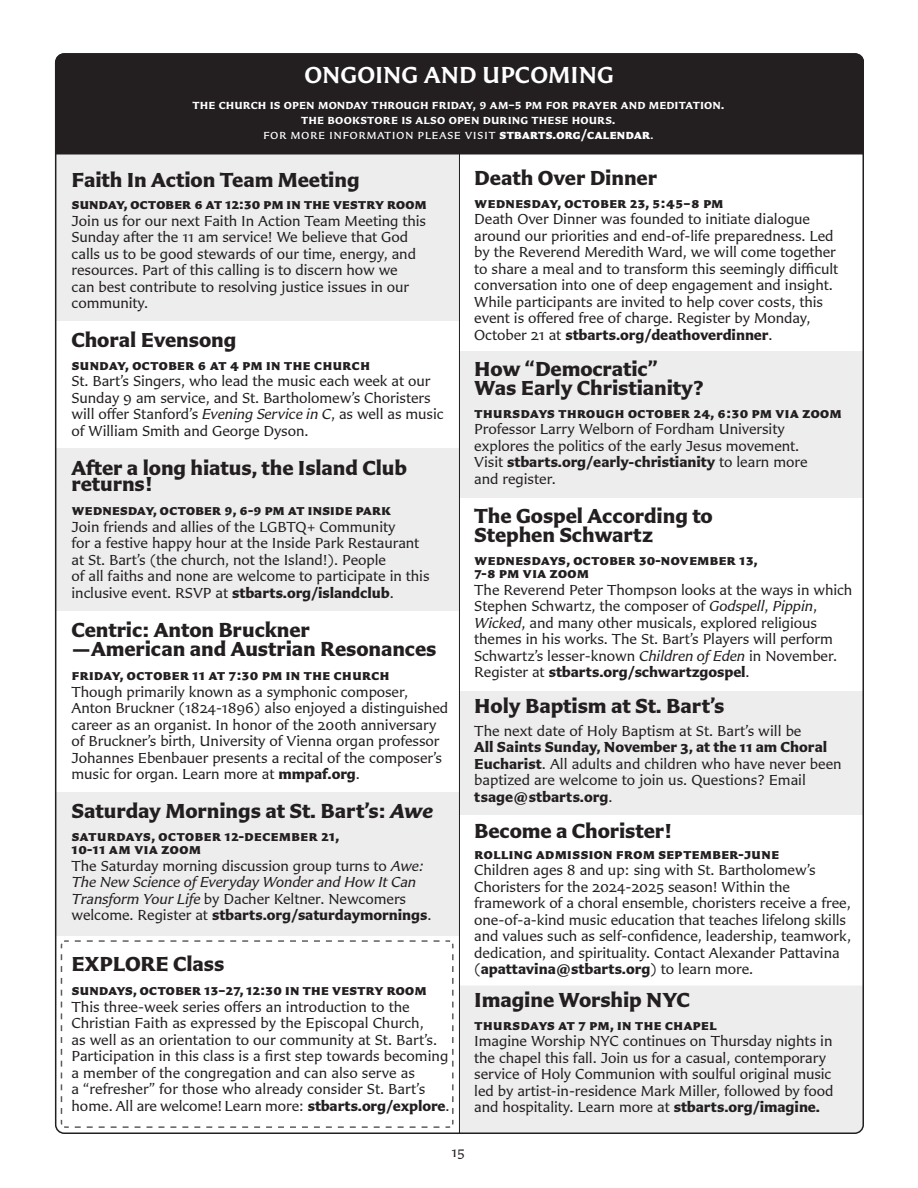
<style>
.page{position:relative;width:918px;height:1188px;background:#fff}
.page>*{position:absolute;margin:0;border:0;box-sizing:border-box;transform-origin:0 0}
.t1{font:600 24px "Carter Sans Std";color:#fff}
.Normal-ch-space_after{font:700 21px/16.5px "Carter Sans Std";letter-spacing:-.005em;color:#231f20}
.t2{font:15px/16.5px "Carter Sans Std";letter-spacing:-.005em;color:#231f20}
.t3{font:700 15px/16.5px "Carter Sans Std";letter-spacing:-.01em;color:#231f20}
.t4{font:14.25px "Carter Sans Std";color:#231f20}
.t5{font:600 13.5px/15px "Carter Sans Std";letter-spacing:-.045em;color:#fff;text-align:center}
.t6{font:13.5px "Carter Sans Std";letter-spacing:-.02em;color:#fff}
.s1{font-weight:700}
.s2{font-style:italic}
.s3{font-weight:400}
</style>
<div class="page">
<div style="left:56px;top:54px;width:808px;height:101px;background:#231f20"></div>
<div style="left:459px;top:691px;width:405px;height:124px;background:#ededed"></div>
<div style="left:459px;top:351px;width:405px;height:147px;background:#ededed"></div>
<div style="left:56px;top:152px;width:403px;height:169px;background:#ededed"></div>
<div style="left:56px;top:448px;width:403px;height:163px;background:#ededed"></div>
<div style="left:56px;top:792px;width:403px;height:143px;background:#ededed"></div>
<svg style="left:60px;top:940px;width:394px;height:188px"></svg>
<div style="left:460px;top:986px;width:404px;height:148px;background:#ededed"></div>
<hr style="left:459px;top:153px;width:1px;height:981px;background:#231f20">
<p class="t1" style="left:304px;top:61px;width:311px">ONGOING AND UPCOMING</p>
<p class="t5" style="left:192px;top:97px;width:534px">the church is open monday through friday, 9 am–5 pm for prayer and meditation. the bookstore is also open during these hours.</p>
<p class="t6" style="left:263px;top:127px;width:393px">for more information please visit <span class="s1">stbarts.org/calendar</span>.</p>
<p class="Normal-ch-space_after" style="left:72px;top:171px;width:290px">Faith In Action Team Meeting</p>
<p class="t3" style="left:72px;top:196px;width:357px">sunday, october 6 at 12:30 pm in the vestry room</p>
<p class="t2" style="left:72px;top:212px;width:356px">Join us for our next Faith In Action Team Meeting this Sunday after the 11 am service! We believe that God calls us to be good stewards of our time, energy, and resources. Part of this calling is to discern how we<br>can best contribute to resolving justice issues in our community.</p>
<p class="Normal-ch-space_after" style="left:72px;top:332px;width:166px">Choral Evensong</p>
<p class="t3" style="left:72px;top:356px;width:300px">sunday, october 6 at 4 pm in the church</p>
<p class="t2" style="left:72px;top:373px;width:373px">St. Bart’s Singers, who lead the music each week at our Sunday 9 am service, and St. Bartholomew’s Choristers will offer Stanford’s <span class="s2">Evening Service in C</span>, as well as music of William Smith and George Dyson.</p>
<p class="Normal-ch-space_after" style="left:72px;top:459px;width:337px">After a long hiatus, the Island Club returns!</p>
<p class="t3" style="left:72px;top:502px;width:321px">wednesday, october 9, 6-9 pm at inside park</p>
<p class="t2" style="left:72px;top:518px;width:325px">Join friends and allies of the LGBTQ+ Community</p>
<p class="t2" style="left:72px;top:535px;width:349px">for a festive happy hour at the Inside Park Restaurant</p>
<p class="t2" style="left:72px;top:551px;width:316px">at St. Bart’s (the church, not the Island!). People</p>
<p class="t2" style="left:72px;top:568px;width:359px">of all faiths and none are welcome to participate in this inclusive event. RSVP at <span class="s1">stbarts.org/islandclub</span>.</p>
<p class="Normal-ch-space_after" style="left:72px;top:621px;width:240px">Centric: Anton Bruckner</p>
<p class="Normal-ch-space_after" style="left:72px;top:641px;width:367px">—American and Austrian Resonances</p>
<p class="t3" style="left:72px;top:667px;width:320px">friday, october 11 at 7:30 pm in the church</p>
<p class="t2" style="left:72px;top:683px;width:378px">Though primarily known as a symphonic composer, Anton Bruckner (1824-1896) also enjoyed a distinguished career as an organist. In honor of the 200th anniversary of Bruckner’s birth, University of Vienna organ professor Johannes Ebenbauer presents a recital of the composer’s music for organ. Learn more at <span class="s1">mmpaf.org</span>.</p>
<p class="Normal-ch-space_after" style="left:72px;top:803px;width:363px">Saturday Mornings at St. Bart’s: <span class="s2">Awe</span></p>
<p class="t3" style="left:72px;top:827px;width:269px">saturdays, october 12-december 21,</p>
<p class="t3" style="left:72px;top:841px;width:131px">10-11 am via zoom</p>
<p class="t2" style="left:72px;top:857px;width:361px">The Saturday morning discussion group turns to <span class="s2">Awe:<br>The New Science of Everyday Wonder and How It Can Transform Your Life</span> by Dacher Keltner. Newcomers welcome. Register at <span class="s1">stbarts.org/saturdaymornings</span>.</p>
<p class="Normal-ch-space_after" style="left:72px;top:956px;width:154px">EXPLORE Class</p>
<p class="t2" style="left:72px;top:982px;width:380px"><span class="s1">sundays, october 13–27, 12:30 in the vestry room </span>This three-week series offers an introduction to the Christian Faith as expressed by the Episcopal Church,<br>as well as an orientation to our community at St. Bart’s.<br>Participation in this class is a first step towards becoming a member of the congregation and can also serve as<br>a “refresher” for those who already consider St. Bart’s home. All are welcome! Learn more: <span class="s1">stbarts.org/explore</span>.</p>
<p class="Normal-ch-space_after" style="left:474px;top:170px;width:184px">Death Over Dinner</p>
<p class="t3" style="left:474px;top:194px;width:251px">wednesday, october 23, 5:45–8 pm</p>
<p class="t2" style="left:474px;top:211px;width:365px">Death Over Dinner was founded to initiate dialogue around our priorities and end-of-life preparedness. Led by the Reverend Meredith Ward, we will come together to share a meal and to transform this seemingly difficult conversation into one of deep engagement and insight.<br>While participants are invited to help cover costs, this event is offered free of charge. Register by Monday, October 21 at <span class="s1">stbarts.org/deathoverdinner</span>.</p>
<p class="Normal-ch-space_after" style="left:474px;top:360px;width:185px">How “Democratic”</p>
<p class="Normal-ch-space_after" style="left:474px;top:380px;width:231px">Was Early Christianity?</p>
<p class="t3" style="left:474px;top:404px;width:369px">thursdays through october 24, 6:30 pm via zoom</p>
<p class="t2" style="left:474px;top:421px;width:326px">Professor Larry Welborn of Fordham University explores the politics of the early Jesus movement.</p>
<p class="t3" style="left:474px;top:454px;width:335px"><span class="s3">Visit</span> stbarts.org/early-christianity <span class="s3">to learn more and register.</span></p>
<p class="Normal-ch-space_after" style="left:474px;top:506px;width:240px;line-height:19.5px">The Gospel According to<br>Stephen Schwartz</p>
<p class="t3" style="left:474px;top:551px;width:285px">wednesdays, october 30-november 13,</p>
<p class="t3" style="left:474px;top:565px;width:117px">7-8 pm via zoom</p>
<p class="t2" style="left:474px;top:581px;width:380px">The Reverend Peter Thompson looks at the ways in which Stephen Schwartz, the composer of <span class="s2">Godspell</span>, <span class="s2">Pippin</span>, <span class="s2">Wicked</span>, and many other musicals, explored religious themes in his works. The St. Bart’s Players will perform Schwartz’s lesser-known <span class="s2">Children of Eden</span> in November.<br>Register at <span class="s1">stbarts.org/schwartzgospel</span>.</p>
<p class="Normal-ch-space_after" style="left:474px;top:698px;width:252px">Holy Baptism at St. Bart’s</p>
<p class="t2" style="left:474px;top:722px;width:329px">The next date of Holy Baptism at St. Bart’s will be</p>
<p class="t2" style="left:474px;top:739px;width:369px"><span class="s1">All Saints Sunday, November 3, at the 11 am Choral Eucharist</span>. All adults and children who have never been baptized are welcome to join us. Questions? Email <span class="s1">tsage@stbarts.org</span>.</p>
<p class="Normal-ch-space_after" style="left:474px;top:822px;width:200px">Become a Chorister!</p>
<p class="t3" style="left:474px;top:845px;width:307px">rolling admission from september-june</p>
<p class="t2" style="left:474px;top:862px;width:378px">Children ages 8 and up: sing with St. Bartholomew’s Choristers for the 2024-2025 season! Within the framework of a choral ensemble, choristers receive a free, one-of-a-kind music education that teaches lifelong skills and values such as self-confidence, leadership, teamwork, dedication, and spirituality. Contact Alexander Pattavina (<span class="s1">apattavina@stbarts.org</span>) to learn more.</p>
<p class="Normal-ch-space_after" style="left:474px;top:992px;width:217px">Imagine Worship NYC</p>
<p class="t3" style="left:474px;top:1016px;width:244px">thursdays at 7 pm, in the chapel</p>
<p class="t2" style="left:474px;top:1033px;width:361px">Imagine Worship NYC continues on Thursday nights in the chapel this fall. Join us for a casual, contemporary service of Holy Communion with soulful original music led by artist-in-residence Mark Miller, followed by food and hospitality. Learn more at <span class="s1">stbarts.org/imagine.</span></p>
<p class="t4" style="left:451px;top:1143px;width:15px">15</p>
</div>
